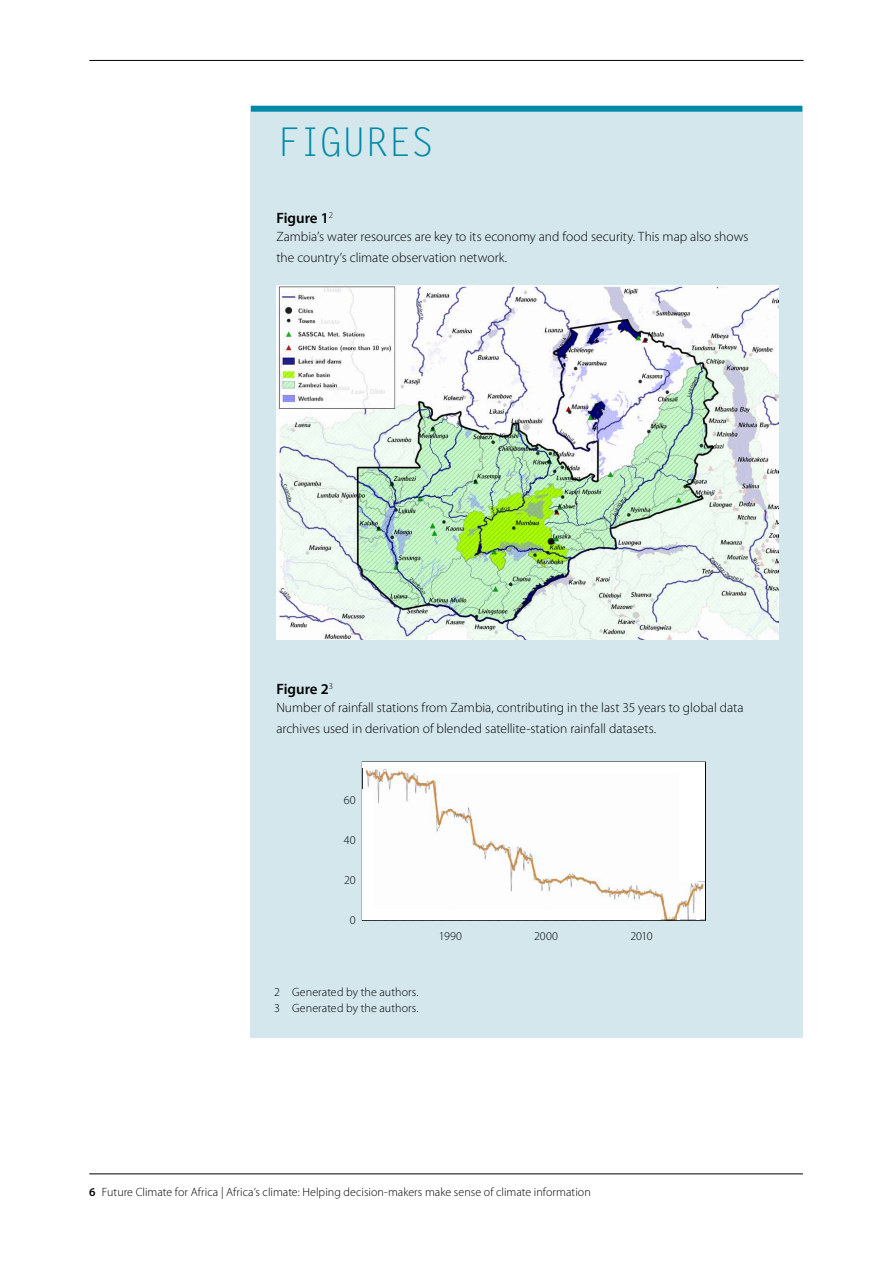
<style>
.page{position:relative;width:893px;height:1263px;background:#fff}
.page>*{position:absolute;margin:0;border:0;box-sizing:border-box;transform-origin:0 0}
.t1{font:39.6px "Letter Gothic Std";letter-spacing:-.03em;color:#008aa7}
.t2{font:600 15px "Myriad Pro";color:#000}
.t3{font:300 13.5px/21px "Myriad Pro";color:#000}
.t4{font:300 12px/16.5px "Myriad Pro";letter-spacing:.005em;color:#000}
.s1{font-weight:600}
</style>
<div class="page">
<hr style="left:89px;top:1173px;width:714px;height:1px;background:#000">
<hr style="left:89px;top:60px;width:715px;height:1px;background:#000">
<div style="left:251px;top:106px;width:552px;height:931px;background:#d3e7ec"></div>
<div style="left:251px;top:106px;width:551px;height:6px;background:#008aa7"></div>
<img style="left:276px;top:285px;width:502px;height:355px">
<img style="left:364px;top:767px;width:340px;height:152px">
<div style="left:363px;top:762px;width:342px;height:5px;background:#fff"></div>
<div style="left:363px;top:790px;width:10px;height:128px;background:#fff"></div>
<hr style="left:363px;top:777px;width:4px;height:15px;background:#fff">
<div style="left:425px;top:767px;width:280px;height:6px;background:#fff"></div>
<div style="left:679px;top:773px;width:26px;height:108px;background:#fff"></div>
<hr style="left:701px;top:889px;width:4px;height:29px;background:#fff">
<hr style="left:696px;top:900px;width:3px;height:20px;background:#fff">
<svg style="left:363px;top:769px;width:2px;height:8px"></svg>
<div style="left:363px;top:909px;width:298px;height:11px;background:#fff"></div>
<h1 class="t1" style="left:276px;top:119px;width:159px">FIGURES</h1>
<p class="t2" style="left:276px;top:208px;width:58px">Figure 1<sup>2</sup></p>
<p class="t3" style="left:276px;top:226px;width:474px">Zambia’s water resources are key to its economy and food security. This map also shows the country’s climate observation network.</p>
<p class="t2" style="left:276px;top:679px;width:58px">Figure 2<sup>3</sup></p>
<p class="t3" style="left:276px;top:697px;width:469px">Number of rainfall stations from Zambia, contributing in the last 35 years to global data archives used in derivation of blended satellite-station rainfall datasets.</p>
<p class="t4" style="left:344px;top:792px;width:13px">60</p>
<p class="t4" style="left:344px;top:832px;width:13px">40</p>
<p class="t4" style="left:344px;top:872px;width:13px">20</p>
<p class="t4" style="left:350px;top:912px;width:7px">0</p>
<p class="t4" style="left:274px;top:984px;width:146px">2 Generated by the authors.<br>3 Generated by the authors.</p>
<p class="t4" style="left:439px;top:928px;width:24px">1990</p>
<p class="t4" style="left:534px;top:928px;width:25px">2000</p>
<p class="t4" style="left:630px;top:928px;width:24px">2010</p>
<p class="t4" style="left:89px;top:1184px;width:503px"><span class="s1">6</span> Future Climate for Africa | Africa’s climate: Helping decision-makers make sense of climate information</p>
</div>
